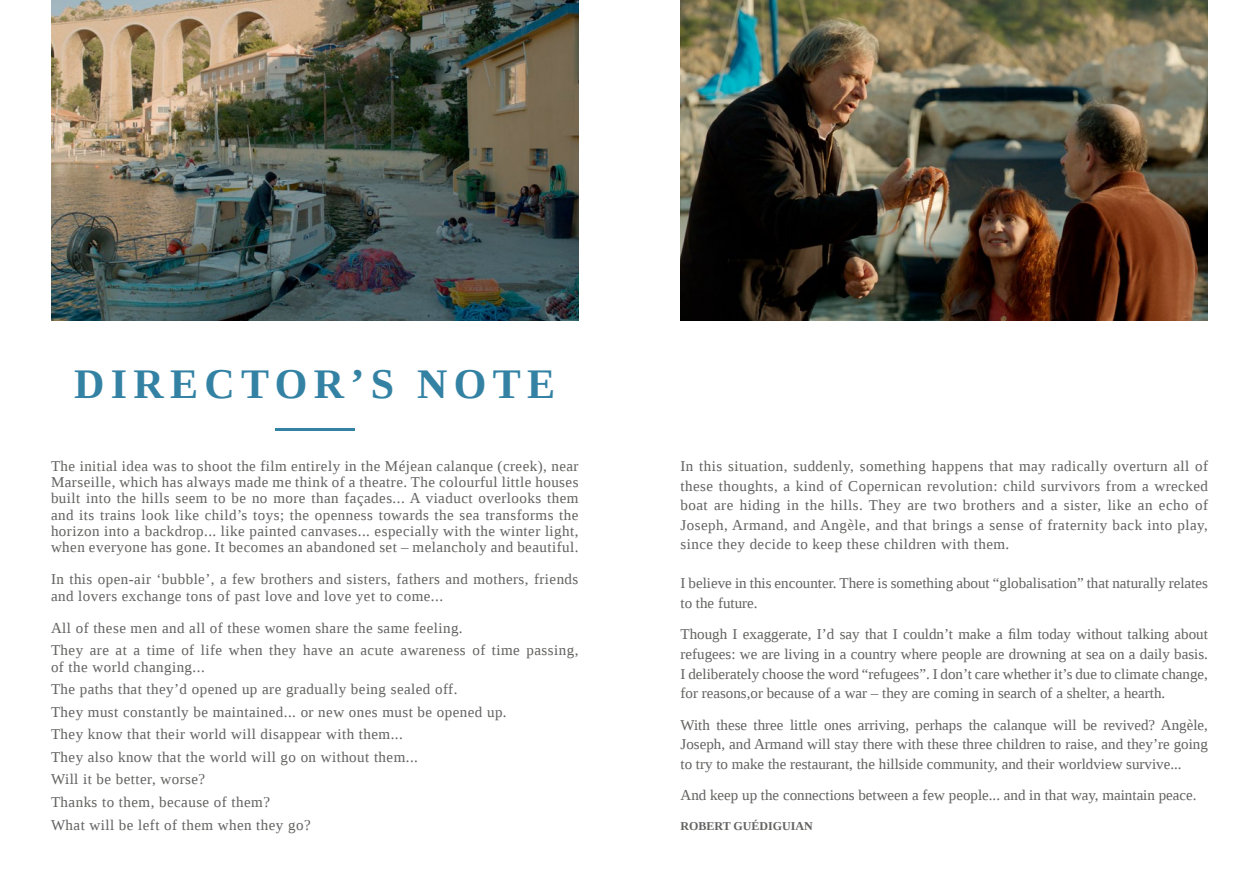
<style>
.page{position:relative;width:1259px;height:893px;background:#fff}
.page>*{position:absolute;margin:0;border:0;box-sizing:border-box;transform-origin:0 0}
.t1{font:700 42px "Liberation Serif";letter-spacing:.15em;color:#3382a4}
.t2{font:15px/19.5px "Liberation Serif";letter-spacing:.03em;color:#636362;text-align:justify}
.t3{font:15px/19.5px "Liberation Serif";color:#636362}
.t4{font:700 12px "Liberation Serif";color:#636362}
</style>
<div class="page">
<hr style="left:275px;top:428px;width:79px;height:3px;background:#3382a4">
<img style="left:51px;top:0;width:527px;height:320px">
<img style="left:680px;top:0;width:528px;height:320px">
<h1 class="t1" style="left:74px;top:356px;width:482px">DIRECTOR’S NOTE</h1>
<p class="t2" style="left:51px;top:458px;width:529px;line-height:16.2px">The initial idea was to shoot the film entirely in the Méjean calanque (creek), near Marseille, which has always made me think of a theatre. The colourful little houses built into the hills seem to be no more than façades... A viaduct overlooks them and its trains look like child’s toys; the openness towards the sea transforms the horizon into a backdrop... like painted canvases... especially with the winter light, when everyone has gone. It becomes an abandoned set – melancholy and beautiful.</p>
<p class="t2" style="left:51px;top:571px;width:529px;line-height:16.2px">In this open-air ‘bubble’, a few brothers and sisters, fathers and mothers, friends and lovers exchange tons of past love and love yet to come...</p>
<p class="t2" style="left:51px;top:616px;width:529px;line-height:22.5px">All of these men and all of these women share the same feeling.<br>They are at a time of life when they have an acute awareness of time passing,</p>
<p class="t2" style="left:51px;top:655px;width:457px;line-height:22.5px;text-align:left">of the world changing...<br>The paths that they’d opened up are gradually being sealed off.<br>They must constantly be maintained... or new ones must be opened up.<br>They know that their world will disappear with them...<br>They also know that the world will go on without them...<br>Will it be better, worse?<br>Thanks to them, because of them?<br>What will be left of them when they go?</p>
<p class="t2" style="left:680px;top:456px;width:529px">In this situation, suddenly, something happens that may radically overturn all of these thoughts, a kind of Copernican revolution: child survivors from a wrecked boat are hiding in the hills. They are two brothers and a sister, like an echo of Joseph, Armand, and Angèle, and that brings a sense of fraternity back into play, since they decide to keep these children with them.</p>
<p class="t3" style="left:680px;top:573px;width:529px">I believe in this encounter. There is something about “globalisation” that naturally relates to the future.</p>
<p class="t2" style="left:680px;top:625px;width:529px">Though I exaggerate, I’d say that I couldn’t make a film today without talking about refugees: we are living in a country where people are drowning at sea on a daily basis.<br>I deliberately choose the word “refugees”. I don’t care whether it’s due to climate change, for reasons,or because of a war – they are coming in search of a shelter, a hearth.</p>
<p class="t2" style="left:680px;top:715px;width:529px">With these three little ones arriving, perhaps the calanque will be revived? Angèle, Joseph, and Armand will stay there with these three children to raise, and they’re going to try to make the restaurant, the hillside community, and their worldview survive...</p>
<p class="t3" style="left:680px;top:785px;width:517px">And keep up the connections between a few people... and in that way, maintain peace.</p>
<p class="t4" style="left:680px;top:817px;width:134px">ROBERT GUÉDIGUIAN</p>
</div>
